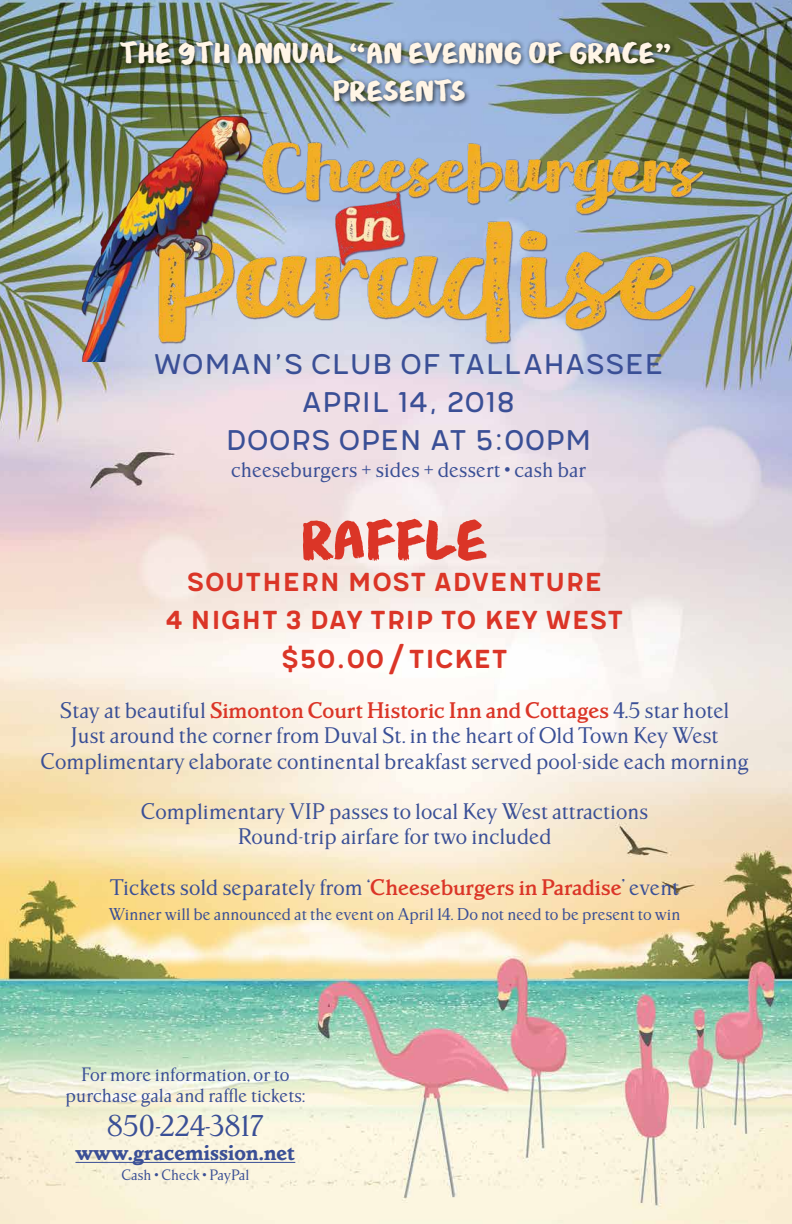
<style>
.page{position:relative;width:792px;height:1224px;background:#fff}
.page>*{position:absolute;margin:0;border:0;box-sizing:border-box;transform-origin:0 0}
.t1{font:62px "Meltow Marker";color:#db3527}
.t2{font:35px/38px "Meltow San 100";color:#3a4f96;text-align:center}
.t3{font:32px/38.4px "Meltow San 200";color:#db3527;text-align:center}
.t4{font:32px/38.4px "Meltow Marker";letter-spacing:.02em;color:#fff5e6;text-align:center}
.t5{font:28px "Parkinson";color:#3a4f96}
.t6{font:21px/25.2px "Parkinson";color:#3a4f96;text-align:center}
.t7{font:20px "Parkinson";color:#3a4f96}
.t8{font:700 20px "Parkinson";color:#3a4f96}
.t9{font:18px/21.6px "Parkinson";color:#3a4f96;text-align:center}
.t10{font:16px "Parkinson";color:#3a4f96}
.t11{font:14px "Parkinson";color:#3a4f96}
.s1{font-weight:500;color:#db3527}
</style>
<div class="page">
<img style="left:0;top:0;width:792px;height:1224px">
<img style="left:66px;top:105px;width:665px;height:257px">
<div style="left:116px;top:37px;width:560px;height:71px;background:#000;opacity:.75"></div>
<hr style="left:75px;top:1162px;width:220px;height:1px;background:#3a4f96">
<h3 class="t4" style="left:120px;top:34px;width:553px">THE 9TH ANNUAL “AN EVENING OF GRACE”<br>PRESENTS</h3>
<h2 class="t2" style="left:153px;top:347px;width:512px">WomAn’s Club of Tallahassee<br>April 14, 2018<br>doors open at 5:00pm</h2>
<p class="t7" style="left:231px;top:459px;width:357px">cheeseburgers + sides + dessert • cash bar</p>
<h1 class="t1" style="left:302px;top:500px;width:186px">RAFFLE</h1>
<h3 class="t3" style="left:166px;top:563px;width:460px">Southern most Adventure<br>4 night 3 day trip to Key West $50.00/ticket</h3>
<p class="t6" style="left:41px;top:699px;width:710px">Stay at beautiful <span class="s1">Simonton Court Historic Inn and Cottages</span> 4.5 star hotel<br>Just around the corner from Duval St. in the heart of Old Town Key West<br>Complimentary elaborate continental breakfast served pool-side each morning</p>
<p class="t6" style="left:141px;top:799px;width:509px">Complimentary VIP passes to local Key West attractions<br>Round-trip airfare for two included</p>
<p class="t6" style="left:110px;top:875px;width:571px">Tickets sold separately from ‘<span class="s1">Cheeseburgers in Paradise</span>’ event</p>
<p class="t10" style="left:109px;top:905px;width:573px">Winner will be announced at the event on April 14. Do not need to be present to win</p>
<p class="t9" style="left:66px;top:1064px;width:241px">For more information, or to purchase gala and raffle tickets:</p>
<h3 class="t5" style="left:107px;top:1109px;width:159px">850-224-3817</h3>
<p class="t8" style="left:75px;top:1140px;width:221px">www.gracemission.net</p>
<p class="t11" style="left:121px;top:1166px;width:129px">Cash • Check • PayPal</p>
</div>
